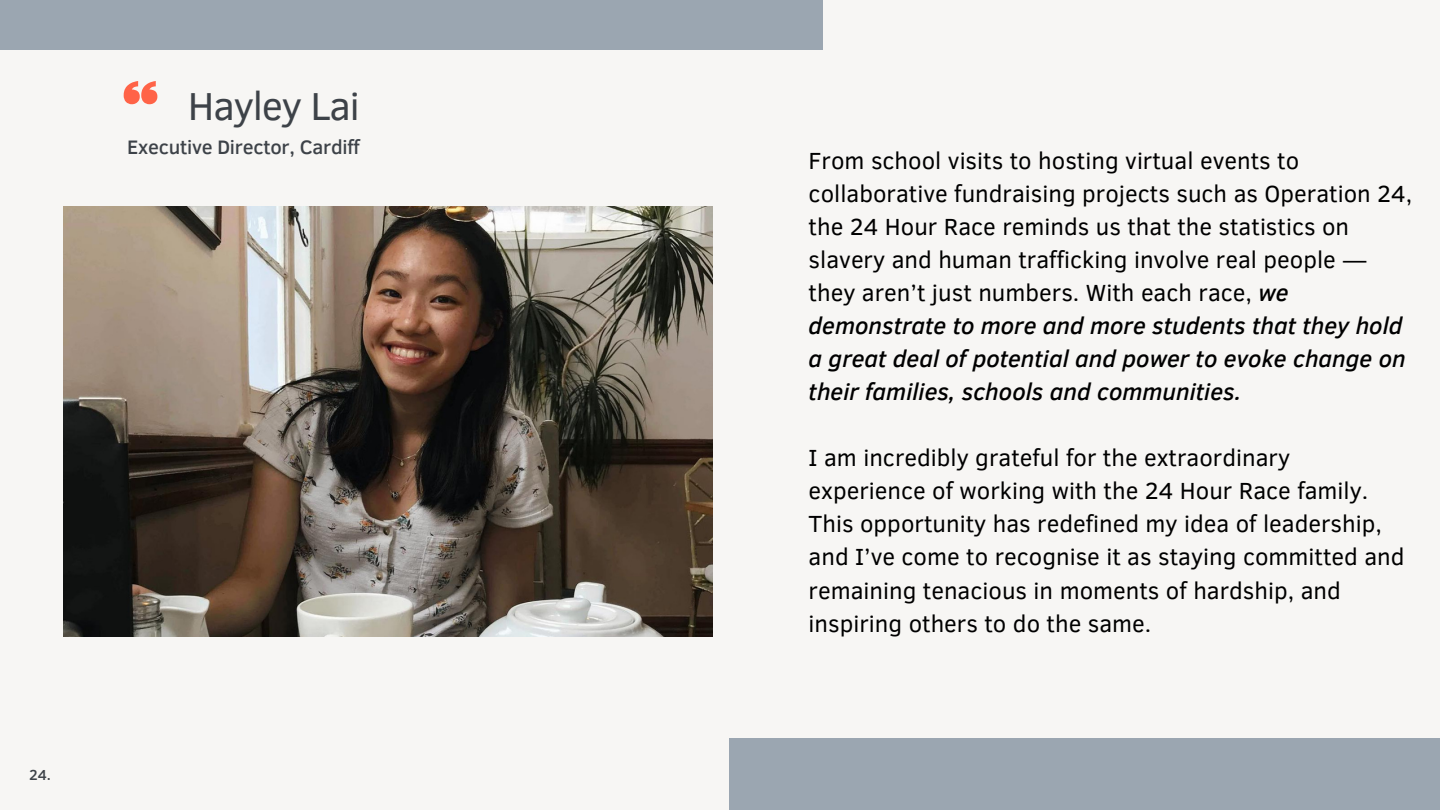
<style>
.page{position:relative;width:1440px;height:810px;background:#f7f6f4}
.page>*{position:absolute;margin:0;border:0;box-sizing:border-box;transform-origin:0 0}
.t1{font:40px "Clear Sans";letter-spacing:-.03em;color:#3d4248}
.t2{font:23.9px/33.1px "Clear Sans";color:#000}
.t3{font:500 20px "Clear Sans";letter-spacing:-.01em;color:#3d4248}
.t4{font:500 14.9px "Clear Sans";color:#3d4248}
.s1{font-weight:500;font-style:italic}
</style>
<div class="page">
<div style="left:0;top:0;width:823px;height:50px;background:#9ba6b1"></div>
<div style="left:729px;top:738px;width:711px;height:72px;background:#9ba6b1"></div>
<img style="left:64px;top:206px;width:649px;height:431px">
<svg style="left:124px;top:81px;width:33px;height:23px"></svg>
<h1 class="t1" style="left:188px;top:77px;width:173px">Hayley Lai</h1>
<p class="t3" style="left:127px;top:132px;width:234px">Executive Director, Cardiff</p>
<p class="t4" style="left:29px;top:764px;width:24px">24.</p>
<p class="t2" style="left:809px;top:143px;width:605px">From school visits to hosting virtual events to collaborative fundraising projects such as Operation 24, the 24 Hour Race reminds us that the statistics on slavery and human trafficking involve real people — they aren’t just numbers. With each race, <span class="s1">we demonstrate to more and more students that they hold a great deal of potential and power to evoke change on their families, schools and communities.</span></p>
<p class="t2" style="left:809px;top:440px;width:597px">I am incredibly grateful for the extraordinary experience of working with the 24 Hour Race family.<br>This opportunity has redefined my idea of leadership, and I’ve come to recognise it as staying committed and remaining tenacious in moments of hardship, and inspiring others to do the same.</p>
</div>
